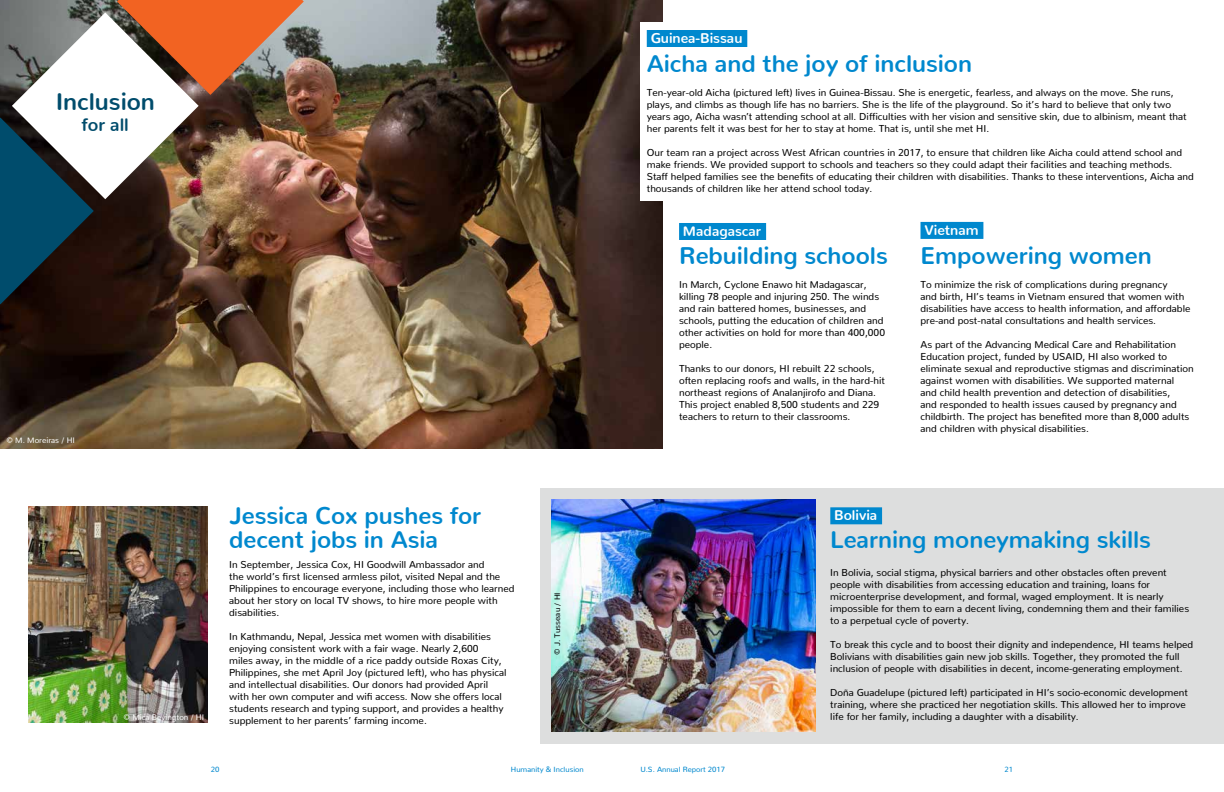
<style>
.page{position:relative;width:1224px;height:792px;background:#fff}
.page>*{position:absolute;margin:0;border:0;box-sizing:border-box;transform-origin:0 0}
.t1{font:700 24px/24px "Nunito";color:#0088ce}
.t2{font:700 24px "Nunito";color:#004c6c}
.t3{font:700 18px "Nunito";color:#004c6c}
.t4{font:700 14px "Nunito";color:#fff}
.t5{font:10px/12px "Nunito";color:#000}
.t6{font:8px "Nunito";color:#fff}
.t7{font:8px "Nunito";color:#000}
.t8{font:7.5px "Nunito";color:#0088ce}
</style>
<div class="page">
<div style="left:540px;top:488px;width:684px;height:256px;background:#dddede"></div>
<img style="left:0;top:0;width:662px;height:449px">
<div style="left:830px;top:507px;width:52px;height:17px;background:#0088ce"></div>
<div style="left:679px;top:223px;width:87px;height:17px;background:#0088ce"></div>
<div style="left:921px;top:222px;width:62px;height:17px;background:#0088ce"></div>
<div style="left:640px;top:22px;width:39px;height:178px;background:#fff"></div>
<div style="left:647px;top:30px;width:100px;height:17px;background:#0088ce"></div>
<img style="left:552px;top:499px;width:264px;height:233px">
<img style="left:28px;top:506px;width:179px;height:217px">
<img style="left:0;top:0;width:304px;height:304px">
<h1 class="t2" style="left:56px;top:80px;width:101px">Inclusion</h1>
<h2 class="t3" style="left:82px;top:108px;width:49px">for all</h2>
<p class="t6" style="left:6px;top:433px;width:70px">© M. Moreiras / HI</p>
<h3 class="t4" style="left:651px;top:25px;width:93px">Guinea-Bissau</h3>
<h1 class="t1" style="left:647px;top:49px;width:327px">Aicha and the joy of inclusion</h1>
<p class="t5" style="left:647px;top:86px;width:542px">Ten-year-old Aicha (pictured left) lives in Guinea-Bissau. She is energetic, fearless, and always on the move. She runs, plays, and climbs as though life has no barriers. She is the life of the playground. So it’s hard to believe that only two years ago, Aicha wasn’t attending school at all. Difficulties with her vision and sensitive skin, due to albinism, meant that her parents felt it was best for her to stay at home. That is, until she met HI.</p>
<p class="t5" style="left:647px;top:146px;width:549px">Our team ran a project across West African countries in 2017, to ensure that children like Aicha could attend school and make friends. We provided support to schools and teachers so they could adapt their facilities and teaching methods.<br>Staff helped families see the benefits of educating their children with disabilities. Thanks to these interventions, Aicha and thousands of children like her attend school today.</p>
<h3 class="t4" style="left:683px;top:218px;width:80px">Madagascar</h3>
<h1 class="t1" style="left:679px;top:241px;width:210px">Rebuilding schools</h1>
<p class="t5" style="left:679px;top:278px;width:208px">In March, Cyclone Enawo hit Madagascar, killing 78 people and injuring 250. The winds and rain battered homes, businesses, and schools, putting the education of children and other activities on hold for more than 400,000 people.</p>
<p class="t5" style="left:679px;top:362px;width:207px">Thanks to our donors, HI rebuilt 22 schools, often replacing roofs and walls, in the hard-hit northeast regions of Analanjirofo and Diana.<br>This project enabled 8,500 students and 229 teachers to return to their classrooms.</p>
<h3 class="t4" style="left:924px;top:217px;width:56px">Vietnam</h3>
<h1 class="t1" style="left:921px;top:241px;width:233px">Empowering women</h1>
<p class="t5" style="left:921px;top:278px;width:272px">To minimize the risk of complications during pregnancy<br>and birth, HI’s teams in Vietnam ensured that women with disabilities have access to health information, and affordable pre-and post-natal consultations and health services.</p>
<p class="t5" style="left:921px;top:338px;width:275px">As part of the Advancing Medical Care and Rehabilitation Education project, funded by USAID, HI also worked to eliminate sexual and reproductive stigmas and discrimination against women with disabilities. We supported maternal<br>and child health prevention and detection of disabilities,<br>and responded to health issues caused by pregnancy and childbirth. The project has benefited more than 8,000 adults and children with physical disabilities.</p>
<p class="t6" style="left:124px;top:710px;width:82px">© Mica Bevington / HI</p>
<h1 class="t1" style="left:229px;top:501px;width:254px">Jessica Cox pushes for decent jobs in Asia</h1>
<p class="t5" style="left:229px;top:558px;width:287px">In September, Jessica Cox, HI Goodwill Ambassador and<br>the world’s first licensed armless pilot, visited Nepal and the Philippines to encourage everyone, including those who learned about her story on local TV shows, to hire more people with disabilities.</p>
<p class="t5" style="left:229px;top:630px;width:279px">In Kathmandu, Nepal, Jessica met women with disabilities enjoying consistent work with a fair wage. Nearly 2,600<br>miles away, in the middle of a rice paddy outside Roxas City, Philippines, she met April Joy (pictured left), who has physical and intellectual disabilities. Our donors had provided April with her own computer and wifi access. Now she offers local students research and typing support, and provides a healthy supplement to her parents’ farming income.</p>
<p class="t7" style="left:550px;top:655px;width:64px;rotate:-90deg">© J. Tusseau / HI</p>
<h3 class="t4" style="left:834px;top:503px;width:45px">Bolivia</h3>
<h1 class="t1" style="left:830px;top:525px;width:322px">Learning moneymaking skills</h1>
<p class="t5" style="left:830px;top:566px;width:360px">In Bolivia, social stigma, physical barriers and other obstacles often prevent people with disabilities from accessing education and training, loans for microenterprise development, and formal, waged employment. It is nearly impossible for them to earn a decent living, condemning them and their families to a perpetual cycle of poverty.</p>
<p class="t5" style="left:830px;top:638px;width:365px">To break this cycle and to boost their dignity and independence, HI teams helped<br>Bolivians with disabilities gain new job skills. Together, they promoted the full inclusion of people with disabilities in decent, income-generating employment.</p>
<p class="t5" style="left:830px;top:686px;width:359px">Doña Guadelupe (pictured left) participated in HI’s socio-economic development training, where she practiced her negotiation skills. This allowed her to improve life for her family, including a daughter with a disability.</p>
<p class="t8" style="left:211px;top:763px;width:10px">20</p>
<p class="t8" style="left:511px;top:763px;width:74px">Humanity &amp; Inclusion</p>
<p class="t8" style="left:640px;top:763px;width:86px">U.S. Annual Report 2017</p>
<p class="t8" style="left:1005px;top:763px;width:10px">21</p>
</div>
